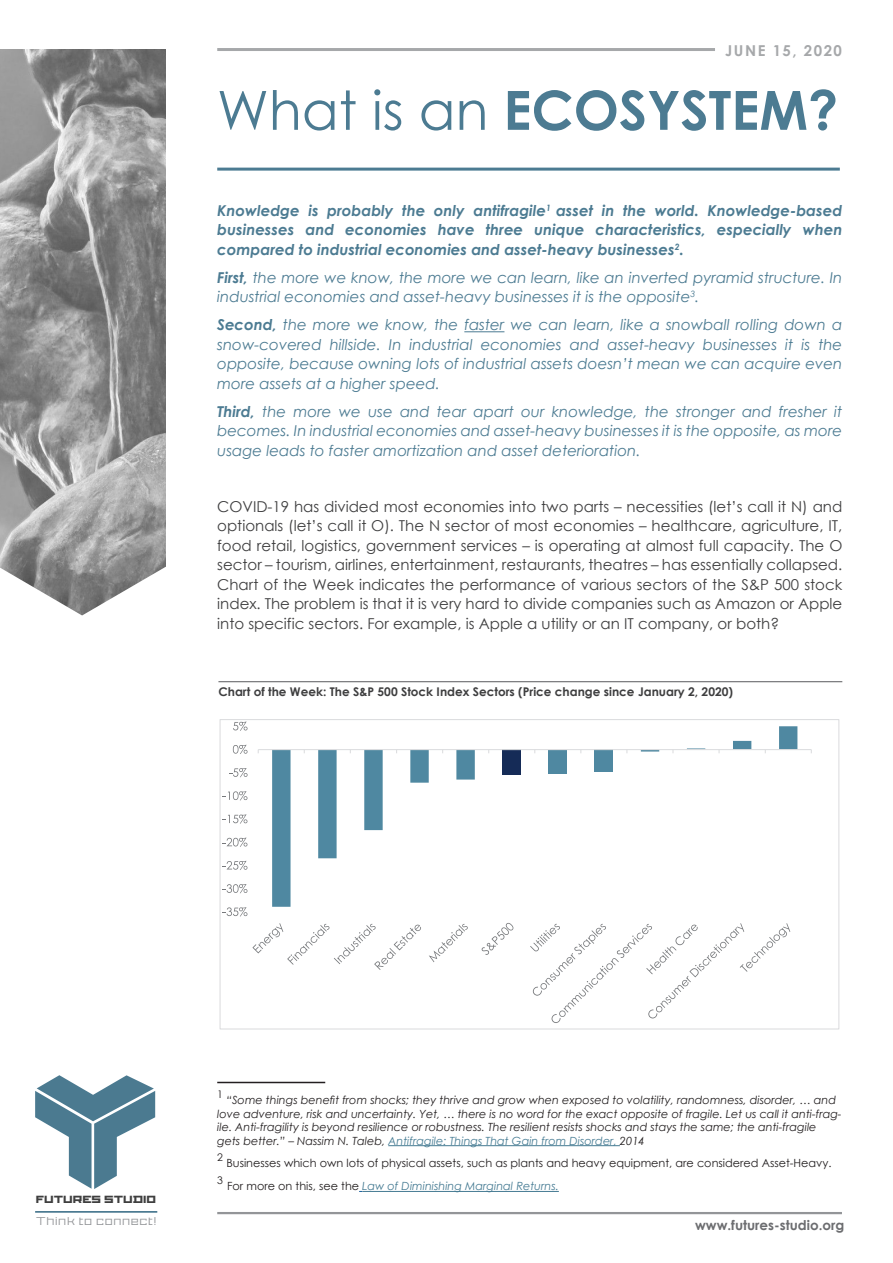
<style>
.page{position:relative;width:893px;height:1263px;background:#fff}
.page>*{position:absolute;margin:0;border:0;box-sizing:border-box;transform-origin:0 0}
.t1{font:700 54px "Century Gothic";color:#4c7b92}
.t2{font:italic 15px/19.5px "Century Gothic";color:#4c7b92;text-align:justify}
.t3{font:15px/19.5px "Century Gothic";color:#3e3e3f;text-align:justify}
.t4{font:italic 700 15px/19.5px "Century Gothic";color:#4c7b92;text-align:justify}
.t5{font:700 15px "Century Gothic";letter-spacing:.1em;color:#a6a8aa}
.t6{font:700 13.5px "Century Gothic";color:#6c6d70}
.Chart_Title{font:700 12px "Century Gothic";color:#3e3e3f}
.t7{font:italic 11.25px/13.5px "Century Gothic";color:#231f20}
.t8{font:11.25px "Century Gothic";color:#231f20}
.t9{font:italic 11.25px "Century Gothic";color:#447a92}
.t10{font:11.25px "Proto Sans 06";color:#939598}
.t11{font:10.5px "Century Gothic";color:#231f20}
.t12{font:10.35px "Proto Sans 56";color:#3f3f3f}
.s1{font-weight:400}
.s2{font-weight:700}
.s3{color:#447a92}
.s4{font-style:normal;color:#231f20}
</style>
<div class="page">
<hr style="left:217px;top:48px;width:498px;height:3px;background:#a6a8aa">
<img style="left:0;top:49px;width:166px;height:517px">
<svg style="left:0;top:566px;width:226px;height:117px"></svg>
<hr style="left:35px;top:1211px;width:122px;height:2px;background:#4c7b92">
<svg style="left:35px;top:1075px;width:120px;height:114px"></svg>
<hr style="left:217px;top:1212px;width:625px;height:2px;background:#939598">
<hr style="left:217px;top:168px;width:623px;height:3px;background:#4c7b92">
<hr style="left:464px;top:331px;width:40px;height:1px;background:#4c7b92">
<hr style="left:217px;top:1082px;width:108px;height:1px;background:#231f20">
<hr style="left:388px;top:1145px;width:232px;height:1px;background:#447a92">
<hr style="left:362px;top:1191px;width:197px;height:1px;background:#447a92">
<svg style="left:272px;top:726px;width:525px;height:181px"></svg>
<hr style="left:258px;top:749px;width:553px;height:1px;background:#dcdddf">
<svg style="left:223px;top:907px;width:24px;height:9px"></svg>
<svg style="left:223px;top:884px;width:24px;height:9px"></svg>
<svg style="left:223px;top:861px;width:24px;height:9px"></svg>
<svg style="left:223px;top:838px;width:24px;height:9px"></svg>
<svg style="left:223px;top:814px;width:24px;height:10px"></svg>
<svg style="left:223px;top:791px;width:24px;height:9px"></svg>
<svg style="left:229px;top:768px;width:19px;height:9px"></svg>
<svg style="left:233px;top:745px;width:15px;height:9px"></svg>
<svg style="left:233px;top:722px;width:15px;height:9px"></svg>
<svg style="left:252px;top:923px;width:169px;height:47px"></svg>
<svg style="left:429px;top:924px;width:39px;height:38px"></svg>
<svg style="left:482px;top:923px;width:31px;height:32px"></svg>
<svg style="left:530px;top:923px;width:260px;height:100px"></svg>
<hr style="left:218px;top:681px;width:624px;height:1px;background:#6c6d70">
<p class="t5" style="left:725px;top:40px;width:118px">JUNE 15, 2020</p>
<p class="t1" style="left:217px;top:69px;width:623px"><span class="s1">What is an</span> ECOSYSTEM?</p>
<p class="t4" style="left:217px;top:200px;width:627px">Knowledge is probably the only antifragile<sup>1</sup> asset in the world. Knowledge-based businesses and economies have three unique characteristics, especially when compared to industrial economies and asset-heavy businesses<sup>2</sup>.</p>
<p class="t2" style="left:217px;top:267px;width:627px"><span class="s2">First,</span> the more we know, the more we can learn, like an inverted pyramid structure. In industrial economies and asset-heavy businesses it is the opposite<sup>3</sup>.</p>
<p class="t2" style="left:217px;top:315px;width:627px"><span class="s2">Second,</span> the more we know, the faster we can learn, like a snowball rolling down a snow-covered hillside. In industrial economies and asset-heavy businesses it is the opposite, because owning lots of industrial assets doesn’t mean we can acquire even more assets at a higher speed.</p>
<p class="t2" style="left:217px;top:401px;width:627px"><span class="s2">Third,</span> the more we use and tear apart our knowledge, the stronger and fresher it becomes. In industrial economies and asset-heavy businesses it is the opposite, as more usage leads to faster amortization and asset deterioration.</p>
<p class="t3" style="left:217px;top:496px;width:627px">COVID-19 has divided most economies into two parts – necessities (let’s call it N) and optionals (let’s call it O). The N sector of most economies – healthcare, agriculture, IT, food retail, logistics, government services – is operating at almost full capacity. The O sector – tourism, airlines, entertainment, restaurants, theatres – has essentially collapsed.<br>Chart of the Week indicates the performance of various sectors of the S&amp;P 500 stock index. The problem is that it is very hard to divide companies such as Amazon or Apple into specific sectors. For example, is Apple a utility or an IT company, or both?</p>
<p class="Chart_Title" style="left:218px;top:682px;width:516px">Chart of the Week: The S&amp;P 500 Stock Index Sectors (Price change since January 2, 2020)</p>
<p class="t11" style="left:217px;top:1087px;width:7px">1</p>
<p class="t7" style="left:217px;top:1093px;width:626px;text-indent:9px">“Some things benefit from shocks; they thrive and grow when exposed to volatility, randomness, disorder, … and love adventure, risk and uncertainty. Yet, … there is no word for the exact opposite of fragile. Let us call it anti-frag&shy;ile. Anti-fragility is beyond resilience or robustness. The resilient resists shocks and stays the same; the anti-fragile gets better.” – Nassim N. Taleb, <span class="s3">Antifragile: Things That Gain from Disorder,</span> 2014</p>
<p class="t11" style="left:217px;top:1150px;width:7px">2</p>
<p class="t8" style="left:226px;top:1155px;width:607px">Businesses which own lots of physical assets, such as plants and heavy equipment, are considered Asset-Heavy.</p>
<p class="t11" style="left:217px;top:1173px;width:7px">3</p>
<p class="t9" style="left:227px;top:1178px;width:333px"><span class="s4">For more on this, see the</span> Law of Diminishing Marginal Returns.</p>
<p class="t12" style="left:36px;top:1193px;width:122px">FUTURES STUDIO</p>
<p class="t10" style="left:36px;top:1214px;width:122px">Think to connect!</p>
<p class="t6" style="left:695px;top:1214px;width:151px">www.futures-studio.org</p>
</div>
